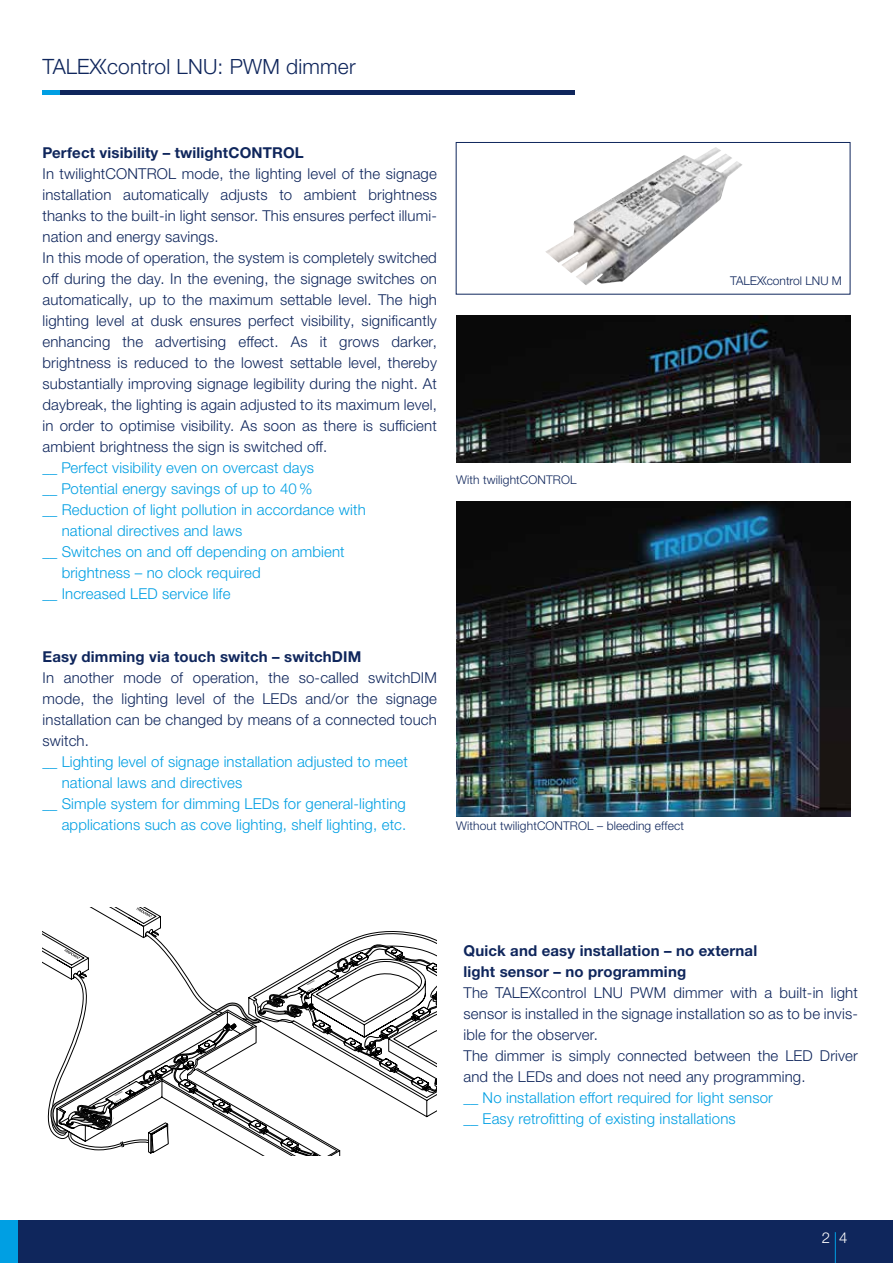
<style>
.page{position:relative;width:893px;height:1263px;background:#fff}
.page>*{position:absolute;margin:0;border:0;box-sizing:border-box;transform-origin:0 0}
.t1{font:300 21px "Helvetica Neue LTW1 G";letter-spacing:.01em;color:#0f265c}
.t2{font:300 15px/21px "Helvetica Neue LTW1 G";letter-spacing:.01em;color:#0f265c}
.t3{font:300 15px/21px "Helvetica Neue LTW1 G";letter-spacing:.01em;color:#009fe3}
.t4{font:700 15px "Helvetica Neue LTW1 G";letter-spacing:.01em;color:#0f265c}
.t5{font:300 15px "Helvetica Neue LTW1 G";color:#fff}
.t6{font:300 12px "Helvetica Neue LTW1 G";letter-spacing:.01em;color:#0f265c}
.s1{font-weight:700}
</style>
<div class="page">
<div style="left:17px;top:1220px;width:876px;height:43px;background:#0f265c"></div>
<div style="left:0;top:1220px;width:18px;height:43px;background:#009fe3"></div>
<hr style="left:835px;top:1232px;width:1px;height:31px;background:#009fe3">
<div style="left:456px;top:142px;width:394px;height:153px;border:1px solid #0f265c"></div>
<img style="left:456px;top:316px;width:394px;height:147px">
<img style="left:456px;top:501px;width:394px;height:315px">
<svg style="left:43px;top:907px;width:394px;height:249px"></svg>
<hr style="left:43px;top:91px;width:532px;height:4px;background:#0f265c">
<hr style="left:43px;top:91px;width:17px;height:4px;background:#009fe3">
<img style="left:545px;top:147px;width:197px;height:138px">
<h1 class="t1" style="left:43px;top:54px;width:315px">▼control LNU: PWM dimmer</h1>
<p class="t4" style="left:43px;top:143px;width:263px">Perfect visibility – twilightCONTROL</p>
<p class="t2" style="left:43px;top:163px;width:396px">In twilightCONTROL mode, the lighting level of the signage installation automatically adjusts to ambient brightness thanks to the built-in light sensor. This ensures perfect illumi&shy;nation and energy savings.<br>In this mode of operation, the system is completely switched off during the day. In the evening, the signage switches on automatically, up to the maximum settable level. The high lighting level at dusk ensures perfect visibility, significantly enhancing the advertising effect. As it grows darker, brightness is reduced to the lowest settable level, thereby substantially improving signage legibility during the night. At daybreak, the lighting is again adjusted to its maximum level, in order to optimise visibility. As soon as there is sufficient ambient brightness the sign is switched off.</p>
<p class="t3" style="left:43px;top:457px;width:273px">__ Perfect visibility even on overcast days</p>
<p class="t3" style="left:43px;top:478px;width:271px">__ Potential energy savings of up to 40%</p>
<p class="t3" style="left:43px;top:499px;width:325px">__ Reduction of light pollution in accordance with</p>
<p class="t3" style="left:62px;top:520px;width:182px">national directives and laws</p>
<p class="t3" style="left:43px;top:541px;width:304px">__ Switches on and off depending on ambient</p>
<p class="t3" style="left:62px;top:562px;width:201px">brightness – no clock required</p>
<p class="t3" style="left:43px;top:583px;width:189px">__ Increased LED service life</p>
<p class="t6" style="left:456px;top:472px;width:122px">With twilightCONTROL</p>
<p class="t4" style="left:43px;top:647px;width:320px">Easy dimming via touch switch – switchDIM</p>
<p class="t2" style="left:43px;top:667px;width:396px;text-align:justify">In another mode of operation, the so-called switchDIM mode, the lighting level of the LEDs and/or the signage installation can be changed by means of a connected touch switch.</p>
<p class="t3" style="left:43px;top:751px;width:367px">__ Lighting level of signage installation adjusted to meet</p>
<p class="t3" style="left:62px;top:772px;width:182px">national laws and directives</p>
<p class="t3" style="left:43px;top:793px;width:365px">__ Simple system for dimming LEDs for general-lighting</p>
<p class="t3" style="left:62px;top:814px;width:346px">applications such as cove lighting, shelf lighting, etc.</p>
<p class="t6" style="left:456px;top:818px;width:229px">Without twilightCONTROL – bleeding effect</p>
<p class="t6" style="left:730px;top:273px;width:113px">▼control LNU M</p>
<p class="t2" style="left:463px;top:940px;width:396px"><span class="s1">Quick and easy installation – no external<br>light sensor – no programming<br></span>The ▼control LNU PWM dimmer with a built-in light sensor is installed in the signage installation so as to be invis&shy;ible for the observer.<br>The dimmer is simply connected between the LED Driver and the LEDs and does not need any programming.</p>
<p class="t3" style="left:463px;top:1087px;width:311px">__ No installation effort required for light sensor __ Easy retrofitting of existing installations</p>
<p class="t5" style="left:822px;top:1228px;width:27px">2 4</p>
</div>
